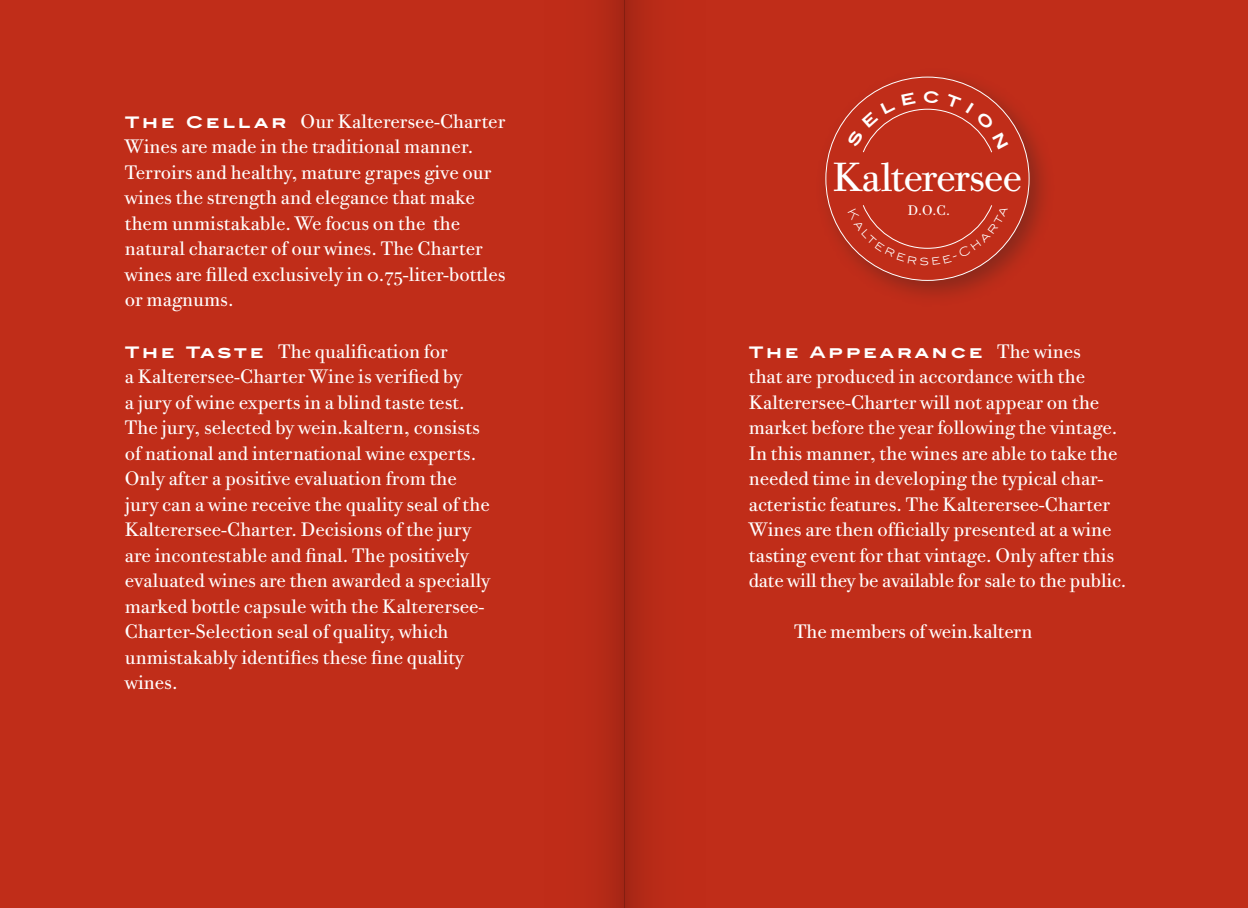
<style>
.page{position:relative;width:1248px;height:908px;background:#fff}
.page>*{position:absolute;margin:0;border:0;box-sizing:border-box;transform-origin:0 0}
.t1{font:40.8px "Bodoni Twelve ITC Std";letter-spacing:-.03em;color:#fff}
.t2{font:19.6px/25.6px "Bodoni Twelve ITC Std";color:#fff}
.t3{font:700 16px "Blair ITC";letter-spacing:.19em;color:#fff}
.t4{font:14px "Bodoni Twelve ITC Std";color:#fff}
.s1{font-family:"Blair ITC";font-weight:700;font-size:16px}
.s2{font-family:"Bodoni Twelve ITC Std";font-weight:400;font-size:19.6px}
</style>
<div class="page">
<div style="left:624px;top:0;width:623px;height:907px;background:#c02d19"></div>
<div style="left:0;top:0;width:624px;height:907px;background:#c02d19"></div>
<div style="left:814px;top:66px;width:242px;height:241px;background:#231f20;opacity:.35"></div>
<div style="left:825px;top:77px;width:203px;height:203px;background:#c02d19;border-radius:50%"></div>
<div style="left:624px;top:0;width:113px;height:907px;background:linear-gradient(to right,#af2816,#c62e1a)"></div>
<div style="left:510px;top:0;width:114px;height:907px;background:linear-gradient(to right,#c62e19,#b02916)"></div>
<svg style="left:846px;top:90px;width:162px;height:62px"></svg>
<svg style="left:847px;top:205px;width:161px;height:60px"></svg>
<p class="t2" style="left:125px;top:108px;width:382px"><span class="s1">Th e C e l l a r</span> Our Kalterersee-Charter Wines are made in the traditional manner.<br>Terroirs and healthy, mature grapes give our wines the strength and elegance that make them unmistakable. We focus on the the natural character of our wines. The Charter wines are filled exclusively in 0.75-liter-bottles or magnums.</p>
<p class="t2" style="left:125px;top:338px;width:367px"><span class="s1">T h e Ta st e</span> The qualification for<br>a Kalterersee-Charter Wine is verified by<br>a jury of wine experts in a blind taste test.<br>The jury, selected by wein.kaltern, consists of national and international wine experts.<br>Only after a positive evaluation from the jury can a wine receive the quality seal of the Kalterersee-Charter. Decisions of the jury are incontestable and final. The positively evaluated wines are then awarded a specially marked bottle capsule with the Kalterersee-Charter-Selection seal of quality, which unmistakably identifies these fine quality wines.</p>
<p class="t3" style="left:748px;top:341px;width:334px">The Appearance <span class="s2">The wines</span></p>
<h1 class="t1" style="left:832px;top:152px;width:191px">Kalterersee</h1>
<p class="t4" style="left:907px;top:202px;width:44px">D.O.C.</p>
<p class="t2" style="left:748px;top:363px;width:379px">that are produced in accordance with the Kalterersee-Charter will not appear on the market before the year following the vintage.<br>In this manner, the wines are able to take the needed time in developing the typical char&shy;acteristic features. The Kalterersee-Charter Wines are then officially presented at a wine tasting event for that vintage. Only after this date will they be available for sale to the public.</p>
<p class="t2" style="left:794px;top:618px;width:240px">The members of wein.kaltern</p>
</div>
